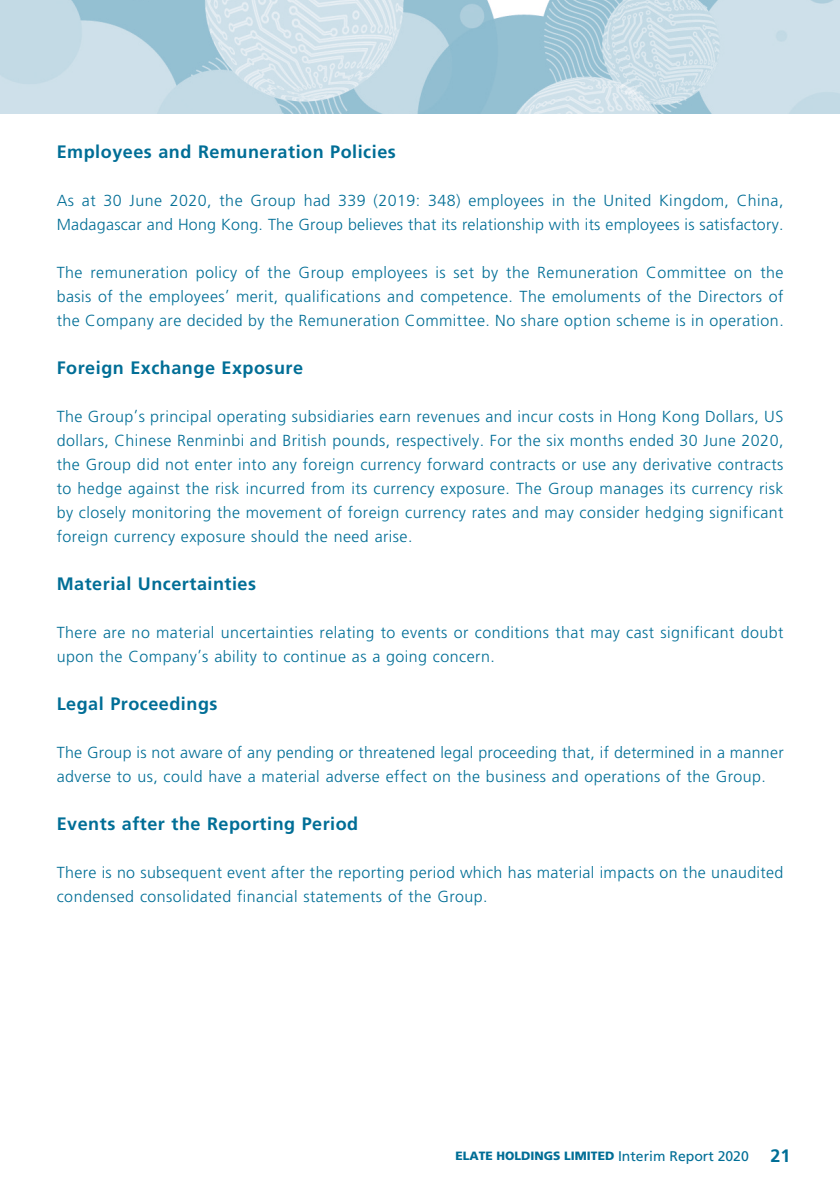
<style>
.page{position:relative;width:840px;height:1191px;background:#fff}
.page>*{position:absolute;margin:0;border:0;box-sizing:border-box;transform-origin:0 0}
.t1{font:700 18px "Frutiger LT Std";letter-spacing:.03em;color:#006e96}
.t2{font:300 16px/24px "Frutiger LT Std";letter-spacing:.03em;color:#006e96}
.t3{font:900 12px "Frutiger LT Std";color:#006e96}
.s1{font-weight:400;font-size:14px}
.s2{font-weight:700;font-size:18px}
</style>
<div class="page">
<img style="left:0;top:0;width:839px;height:113px">
<p class="t1" style="left:57px;top:141px;width:340px">Employees and Remuneration Policies</p>
<p class="t2" style="left:57px;top:189px;width:727px">As at 30 June 2020, the Group had 339 (2019: 348) employees in the United Kingdom, China,<br>Madagascar and Hong Kong. The Group believes that its relationship with its employees is satisfactory.</p>
<p class="t2" style="left:57px;top:261px;width:728px;text-align:justify">The remuneration policy of the Group employees is set by the Remuneration Committee on the basis of the employees’ merit, qualifications and competence. The emoluments of the Directors of the Company are decided by the Remuneration Committee. No share option scheme is in operation.</p>
<p class="t1" style="left:57px;top:357px;width:248px">Foreign Exchange Exposure</p>
<p class="t2" style="left:57px;top:405px;width:727px;text-align:justify">The Group’s principal operating subsidiaries earn revenues and incur costs in Hong Kong Dollars, US dollars, Chinese Renminbi and British pounds, respectively. For the six months ended 30 June 2020, the Group did not enter into any foreign currency forward contracts or use any derivative contracts to hedge against the risk incurred from its currency exposure. The Group manages its currency risk by closely monitoring the movement of foreign currency rates and may consider hedging significant foreign currency exposure should the need arise.</p>
<p class="t1" style="left:57px;top:573px;width:201px">Material Uncertainties</p>
<p class="t2" style="left:57px;top:621px;width:727px">There are no material uncertainties relating to events or conditions that may cast significant doubt upon the Company’s ability to continue as a going concern.</p>
<p class="t1" style="left:57px;top:693px;width:162px">Legal Proceedings</p>
<p class="t2" style="left:57px;top:741px;width:728px">The Group is not aware of any pending or threatened legal proceeding that, if determined in a manner adverse to us, could have a material adverse effect on the business and operations of the Group.</p>
<p class="t1" style="left:57px;top:813px;width:303px">Events after the Reporting Period</p>
<p class="t2" style="left:57px;top:861px;width:727px">There is no subsequent event after the reporting period which has material impacts on the unaudited condensed consolidated financial statements of the Group.</p>
<p class="t3" style="left:455px;top:1148px;width:336px">ELATE HOLDINGS LIMITED <span class="s1">Interim Report 2020</span> <span class="s2">21</span></p>
</div>
